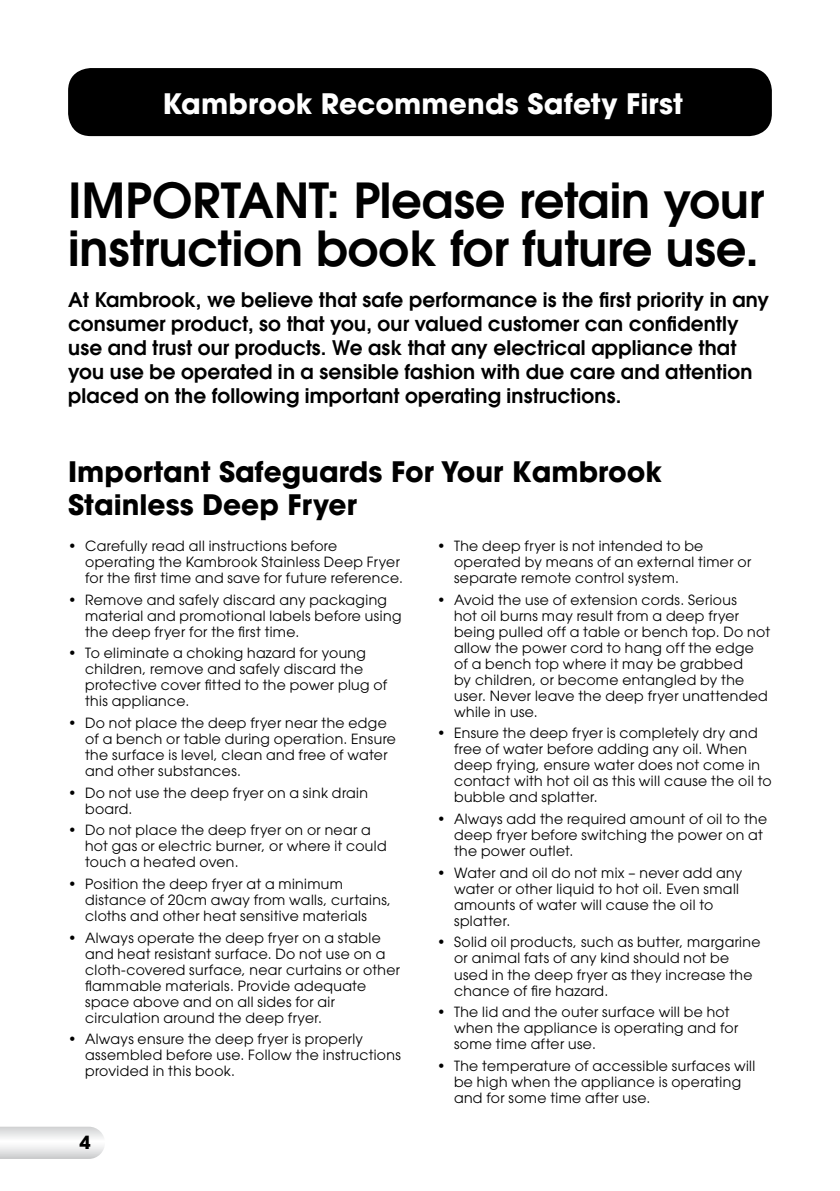
<style>
.page{position:relative;width:840px;height:1191px;background:#fff}
.page>*{position:absolute;margin:0;border:0;box-sizing:border-box;transform-origin:0 0}
.t1{font:600 48px/48px "Avant Garde LT";letter-spacing:-.005em;color:#000}
.t2{font:700 28px/33.6px "Avant Garde";color:#000}
.t3{font:700 28px "Avant Garde";letter-spacing:.005em;color:#fff}
.t4{font:600 20px/24px "Avant Garde LT";letter-spacing:.01em;color:#000}
.t5{font:700 18px "Avant Garde";color:#000}
.t6{font:14px/16px "Avant Garde LT";letter-spacing:.025em;color:#000}
</style>
<div class="page">
<svg style="left:0;top:1126px;width:104px;height:32px"></svg>
<div style="left:68px;top:68px;width:703px;height:68px;background:#000;border-radius:23px"></div>
<h2 class="t3" style="left:162px;top:85px;width:522px">Kambrook Recommends Safety First</h2>
<h1 class="t1" style="left:68px;top:176px;width:697px">IMPORTANT: Please retain your instruction book for future use.</h1>
<p class="t4" style="left:68px;top:287px;width:702px">At Kambrook, we believe that safe performance is the first priority in any consumer product, so that you, our valued customer can confidently use and trust our products. We ask that any electrical appliance that you use be operated in a sensible fashion with due care and attention placed on the following important operating instructions.</p>
<h2 class="t2" style="left:68px;top:454px;width:595px">Important Safeguards For Your Kambrook<br>Stainless Deep Fryer</h2>
<p class="t6" style="left:85px;top:538px;width:319px;text-indent:-17px">• Carefully read all instructions before operating the Kambrook Stainless Deep Fryer for the first time and save for future reference.</p>
<p class="t6" style="left:85px;top:591px;width:317px;text-indent:-17px">• Remove and safely discard any packaging material and promotional labels before using the deep fryer for the first time.</p>
<p class="t6" style="left:85px;top:645px;width:303px;text-indent:-17px">• To eliminate a choking hazard for young children, remove and safely discard the protective cover fitted to the power plug of this appliance.</p>
<p class="t6" style="left:85px;top:715px;width:312px;text-indent:-17px">• Do not place the deep fryer near the edge of a bench or table during operation. Ensure the surface is level, clean and free of water and other substances.</p>
<p class="t6" style="left:85px;top:784px;width:284px;text-indent:-17px">• Do not use the deep fryer on a sink drain board.</p>
<p class="t6" style="left:85px;top:822px;width:303px;text-indent:-17px">• Do not place the deep fryer on or near a hot gas or electric burner, or where it could touch a heated oven.</p>
<p class="t6" style="left:85px;top:876px;width:307px;text-indent:-17px">• Position the deep fryer at a minimum distance of 20cm away from walls, curtains, cloths and other heat sensitive materials</p>
<p class="t6" style="left:85px;top:929px;width:316px;text-indent:-17px">• Always operate the deep fryer on a stable and heat resistant surface. Do not use on a cloth-covered surface, near curtains or other flammable materials. Provide adequate space above and on all sides for air circulation around the deep fryer.</p>
<p class="t6" style="left:85px;top:1031px;width:317px;text-indent:-17px">• Always ensure the deep fryer is properly assembled before use. Follow the instructions provided in this book.</p>
<p class="t6" style="left:454px;top:538px;width:298px;text-indent:-17px">• The deep fryer is not intended to be operated by means of an external timer or separate remote control system.</p>
<p class="t6" style="left:454px;top:591px;width:317px;text-indent:-17px">• Avoid the use of extension cords. Serious<br>hot oil burns may result from a deep fryer being pulled off a table or bench top. Do not allow the power cord to hang off the edge of a bench top where it may be grabbed<br>by children, or become entangled by the user. Never leave the deep fryer unattended while in use.</p>
<p class="t6" style="left:454px;top:725px;width:319px;text-indent:-17px">• Ensure the deep fryer is completely dry and free of water before adding any oil. When deep frying, ensure water does not come in contact with hot oil as this will cause the oil to bubble and splatter.</p>
<p class="t6" style="left:454px;top:811px;width:314px;text-indent:-17px">• Always add the required amount of oil to the deep fryer before switching the power on at the power outlet.</p>
<p class="t6" style="left:454px;top:864px;width:289px;text-indent:-17px">• Water and oil do not mix – never add any water or other liquid to hot oil. Even small amounts of water will cause the oil to splatter.</p>
<p class="t6" style="left:454px;top:934px;width:308px;text-indent:-17px">• Solid oil products, such as butter, margarine or animal fats of any kind should not be used in the deep fryer as they increase the chance of fire hazard.</p>
<p class="t6" style="left:454px;top:1004px;width:285px;text-indent:-17px">• The lid and the outer surface will be hot when the appliance is operating and for some time after use.</p>
<p class="t6" style="left:454px;top:1057px;width:302px;text-indent:-17px">• The temperature of accessible surfaces will be high when the appliance is operating and for some time after use.</p>
<p class="t5" style="left:79px;top:1131px;width:13px">4</p>
</div>
